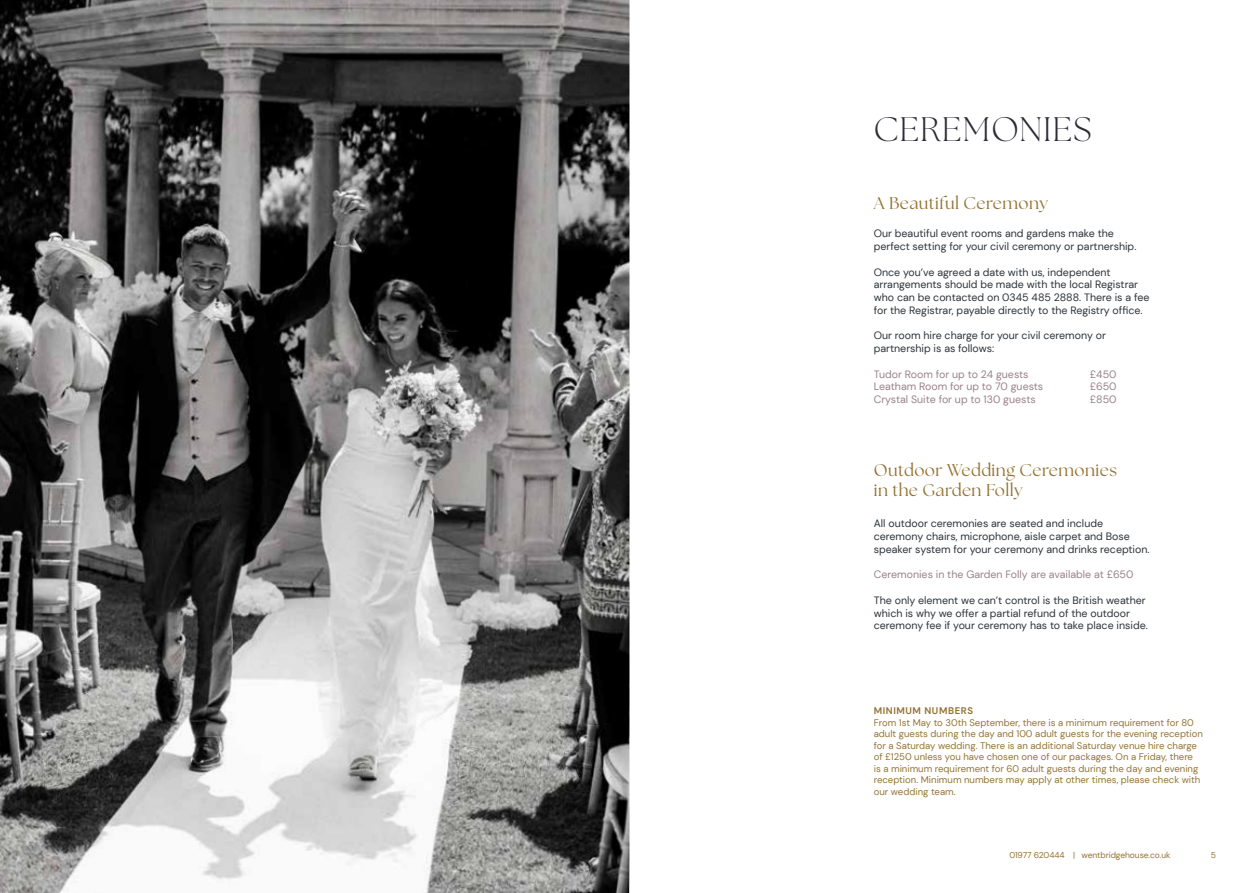
<style>
.page{position:relative;width:1259px;height:893px;background:#fff}
.page>*{position:absolute;margin:0;border:0;box-sizing:border-box;transform-origin:0 0}
.t1{font:300 34.05px "The Seasons";letter-spacing:.025em;color:#2b2b38}
.t2{font:16.95px/20.4px "The Seasons";letter-spacing:.025em;color:#947333}
.t3{font:10.65px/12.8px "DM Sans";color:#2c3238}
.t4{font:10.65px "DM Sans";color:#99818a}
.t5{font:9.6px/11.6px "DM Sans";color:#947333}
.t6{font:700 9.6px "DM Sans";letter-spacing:.06em;color:#947333}
.t7{font:8.55px "DM Sans";letter-spacing:-.01em;color:#947333}
</style>
<div class="page">
<img style="left:0;top:0;width:629px;height:893px">
<h1 class="t1" style="left:874px;top:107px;width:219px">CEREMONIES</h1>
<h2 class="t2" style="left:874px;top:192px;width:176px">A Beautiful Ceremony</h2>
<p class="t3" style="left:874px;top:227px;width:264px">Our beautiful event rooms and gardens make the perfect setting for your civil ceremony or partnership.</p>
<p class="t3" style="left:874px;top:265px;width:277px">Once you’ve agreed a date with us, independent arrangements should be made with the local Registrar who can be contacted on 0345 485 2888. There is a fee for the Registrar, payable directly to the Registry office.</p>
<p class="t3" style="left:874px;top:329px;width:234px">Our room hire charge for your civil ceremony or partnership is as follows:</p>
<p class="t4" style="left:874px;top:367px;width:156px">Tudor Room for up to 24 guests</p>
<p class="t4" style="left:1090px;top:367px;width:28px">£450</p>
<p class="t4" style="left:874px;top:380px;width:171px">Leatham Room for up to 70 guests</p>
<p class="t4" style="left:1090px;top:380px;width:28px">£650</p>
<p class="t4" style="left:874px;top:393px;width:163px">Crystal Suite for up to 130 guests</p>
<p class="t4" style="left:1090px;top:393px;width:28px">£850</p>
<h2 class="t2" style="left:874px;top:460px;width:245px">Outdoor Wedding Ceremonies in the Garden Folly</h2>
<p class="t3" style="left:874px;top:517px;width:277px">All outdoor ceremonies are seated and include ceremony chairs, microphone, aisle carpet and Bose speaker system for your ceremony and drinks reception.</p>
<p class="t4" style="left:874px;top:568px;width:261px">Ceremonies in the Garden Folly are available at £650</p>
<p class="t3" style="left:874px;top:594px;width:275px">The only element we can’t control is the British weather which is why we offer a partial refund of the outdoor ceremony fee if your ceremony has to take place inside.</p>
<p class="t6" style="left:874px;top:705px;width:101px">MINIMUM NUMBERS</p>
<p class="t5" style="left:874px;top:716px;width:331px">From 1st May to 30th September, there is a minimum requirement for 80 adult guests during the day and 100 adult guests for the evening reception for a Saturday wedding. There is an additional Saturday venue hire charge of £1250 unless you have chosen one of our packages. On a Friday, there<br>is a minimum requirement for 60 adult guests during the day and evening reception. Minimum numbers may apply at other times, please check with our wedding team.</p>
<p class="t7" style="left:1009px;top:850px;width:163px">01977 620444 | wentbridgehouse.co.uk</p>
<p class="t7" style="left:1210px;top:850px;width:7px">5</p>
</div>
